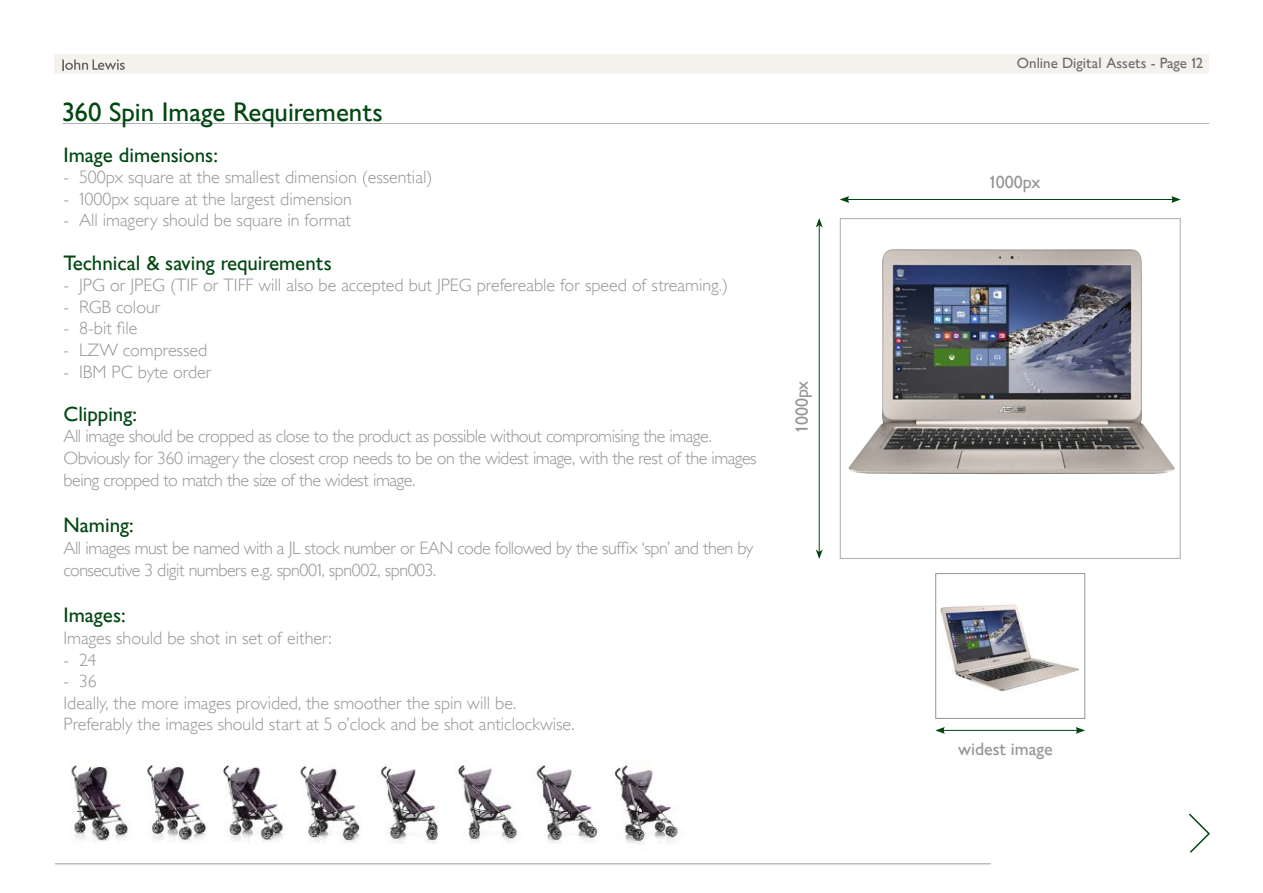
<style>
.page{position:relative;width:1263px;height:893px;background:#fff}
.page>*{position:absolute;margin:0;border:0;box-sizing:border-box;transform-origin:0 0}
.t1{font:27px "Gill Sansfor JL";color:#004712}
.t2{font:21px "Gill Sansfor JL";color:#004712}
.t3{font:300 18px/21.6px "Gill Sansfor JL";color:#939598}
.t4{font:300 18px/21.6px "Gill Sansfor JL";letter-spacing:-.02em;color:#939598}
.t5{font:18px "Gill Sansfor JL";color:#939598}
.t6{font:15px "Gill Sansfor JL";color:#6d6e71}
</style>
<div class="page">
<svg style="left:1189px;top:813px;width:21px;height:40px"></svg>
<hr style="left:55px;top:864px;width:936px;height:1px;background:#999">
<div style="left:54px;top:54px;width:1155px;height:20px;background:#f5f1ed"></div>
<img style="left:71px;top:765px;width:607px;height:79px">
<img style="left:848px;top:249px;width:326px;height:225px">
<div style="left:840px;top:218px;width:341px;height:341px;border:1px solid #b1b4b6"></div>
<hr style="left:847px;top:199px;width:327px;height:1px;background:#004712">
<svg style="left:840px;top:196px;width:9px;height:7px"></svg>
<svg style="left:1171px;top:196px;width:10px;height:7px"></svg>
<hr style="left:819px;top:225px;width:1px;height:327px;background:#004712">
<svg style="left:816px;top:218px;width:7px;height:9px"></svg>
<svg style="left:816px;top:549px;width:7px;height:10px"></svg>
<hr style="left:63px;top:123px;width:1146px;height:1px;background:#b1b4b6">
<img style="left:941px;top:604px;width:138px;height:88px">
<div style="left:935px;top:573px;width:150px;height:146px;border:1px solid #939598"></div>
<hr style="left:942px;top:730px;width:136px;height:1px;background:#004712">
<svg style="left:935px;top:727px;width:10px;height:7px"></svg>
<svg style="left:1076px;top:727px;width:9px;height:7px"></svg>
<h1 class="t1" style="left:62px;top:96px;width:323px">360 Spin Image Requirements</h1>
<p class="t2" style="left:63px;top:142px;width:156px">Image dimensions:</p>
<p class="t3" style="left:63px;top:166px;width:370px">- 500px square at the smallest dimension (essential)</p>
<p class="t3" style="left:63px;top:188px;width:290px">- 1000px square at the largest dimension</p>
<p class="t3" style="left:63px;top:209px;width:289px">- All imagery should be square in format</p>
<p class="t2" style="left:63px;top:250px;width:270px">Technical &amp; saving requirements</p>
<p class="t3" style="left:63px;top:274px;width:666px">- JPG or JPEG (TIF or TIFF will also be accepted but JPEG prefereable for speed of streaming.)</p>
<p class="t3" style="left:63px;top:296px;width:99px">- RGB colour</p>
<p class="t4" style="left:63px;top:317px;width:76px">- 8-bit file</p>
<p class="t3" style="left:63px;top:339px;width:145px">- LZW compressed</p>
<p class="t3" style="left:63px;top:361px;width:150px">- IBM PC byte order</p>
<p class="t2" style="left:63px;top:402px;width:75px">Clipping:</p>
<p class="t4" style="left:63px;top:425px;width:694px">All image should be cropped as close to the product as possible without compromising the image.<br>Obviously for 360 imagery the closest crop needs to be on the widest image, with the rest of the images being cropped to match the size of the widest image.</p>
<p class="t2" style="left:63px;top:513px;width:72px">Naming:</p>
<p class="t4" style="left:63px;top:537px;width:691px">All images must be named with a JL stock number or EAN code followed by the suffix ‘spn’ and then by consecutive 3 digit numbers e.g. spn001, spn002, spn003.</p>
<p class="t2" style="left:63px;top:603px;width:64px">Images:</p>
<p class="t3" style="left:63px;top:627px;width:270px">Images should be shot in set of either:</p>
<p class="t4" style="left:63px;top:649px;width:35px">- 24</p>
<p class="t3" style="left:63px;top:670px;width:513px">- 36<br>Ideally, the more images provided, the smoother the spin will be.<br>Preferably the images should start at 5 o’clock and be shot anticlockwise.</p>
<p class="t5" style="left:791px;top:431px;width:52px;rotate:-90deg">1000px</p>
<p class="t6" style="left:1017px;top:55px;width:188px">Online Digital Assets - Page 12</p>
<p class="t5" style="left:990px;top:172px;width:52px">1000px</p>
<p class="t5" style="left:958px;top:738px;width:96px">widest image</p>
</div>
